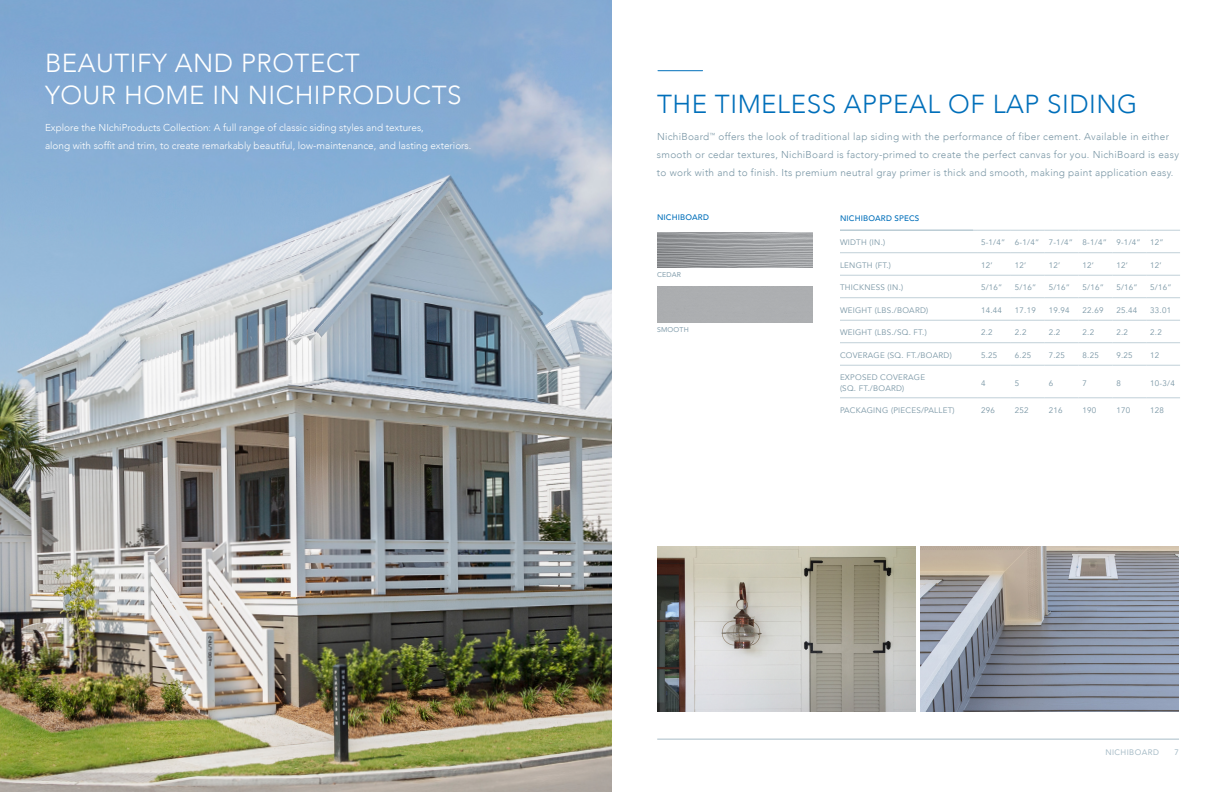
<style>
.page{position:relative;width:1224px;height:792px;background:#fff}
.page>*{position:absolute;margin:0;border:0;box-sizing:border-box;transform-origin:0 0}
.t1{font:300 26px/32px "Avenir";letter-spacing:.02em;color:#fff}
.t2{font:300 26px "Avenir";letter-spacing:.02em;color:#006fba}
.t3{font:300 10px/18px "Avenir";letter-spacing:.03em;color:#7895a4}
.t4{font:300 10px/18px "Avenir";color:#fff}
.t5{font:8px/11px "Avenir";letter-spacing:.03em;color:#7895a4}
.t6{font:500 8px "Avenir";letter-spacing:.02em;color:#006fba}
.t7{font:8px "Avenir";color:#a7bcc7}
.t8{font:7px "Avenir";letter-spacing:.025em;color:#839eac}
</style>
<div class="page">
<hr style="left:657px;top:739px;width:522px;height:1px;background:#a7bcc7">
<img style="left:0;top:0;width:612px;height:792px">
<img style="left:657px;top:546px;width:258px;height:166px">
<img style="left:921px;top:546px;width:258px;height:166px">
<hr style="left:658px;top:70px;width:45px;height:1px;background:#006fba">
<hr style="left:840px;top:230px;width:137px;height:1px;background:#c0d0d8">
<hr style="left:977px;top:230px;width:34px;height:1px;background:#c0d0d8">
<hr style="left:1011px;top:230px;width:34px;height:1px;background:#c0d0d8">
<hr style="left:1045px;top:230px;width:34px;height:1px;background:#c0d0d8">
<hr style="left:1079px;top:230px;width:33px;height:1px;background:#c0d0d8">
<hr style="left:1112px;top:230px;width:34px;height:1px;background:#c0d0d8">
<hr style="left:1146px;top:230px;width:34px;height:1px;background:#c0d0d8">
<hr style="left:840px;top:252px;width:137px;height:1px;background:#c0d0d8">
<hr style="left:977px;top:252px;width:34px;height:1px;background:#c0d0d8">
<hr style="left:1011px;top:252px;width:34px;height:1px;background:#c0d0d8">
<hr style="left:1045px;top:252px;width:34px;height:1px;background:#c0d0d8">
<hr style="left:1079px;top:252px;width:33px;height:1px;background:#c0d0d8">
<hr style="left:1112px;top:252px;width:34px;height:1px;background:#c0d0d8">
<hr style="left:1146px;top:252px;width:34px;height:1px;background:#c0d0d8">
<hr style="left:840px;top:275px;width:137px;height:1px;background:#c0d0d8">
<hr style="left:977px;top:275px;width:34px;height:1px;background:#c0d0d8">
<hr style="left:1011px;top:275px;width:34px;height:1px;background:#c0d0d8">
<hr style="left:1045px;top:275px;width:34px;height:1px;background:#c0d0d8">
<hr style="left:1079px;top:275px;width:33px;height:1px;background:#c0d0d8">
<hr style="left:1112px;top:275px;width:34px;height:1px;background:#c0d0d8">
<hr style="left:1146px;top:275px;width:34px;height:1px;background:#c0d0d8">
<hr style="left:840px;top:297px;width:137px;height:1px;background:#c0d0d8">
<hr style="left:977px;top:297px;width:34px;height:1px;background:#c0d0d8">
<hr style="left:1011px;top:297px;width:34px;height:1px;background:#c0d0d8">
<hr style="left:1045px;top:297px;width:34px;height:1px;background:#c0d0d8">
<hr style="left:1079px;top:297px;width:33px;height:1px;background:#c0d0d8">
<hr style="left:1112px;top:297px;width:34px;height:1px;background:#c0d0d8">
<hr style="left:1146px;top:297px;width:34px;height:1px;background:#c0d0d8">
<hr style="left:840px;top:320px;width:137px;height:1px;background:#c0d0d8">
<hr style="left:977px;top:320px;width:34px;height:1px;background:#c0d0d8">
<hr style="left:1011px;top:320px;width:34px;height:1px;background:#c0d0d8">
<hr style="left:1045px;top:320px;width:34px;height:1px;background:#c0d0d8">
<hr style="left:1079px;top:320px;width:33px;height:1px;background:#c0d0d8">
<hr style="left:1112px;top:320px;width:34px;height:1px;background:#c0d0d8">
<hr style="left:1146px;top:320px;width:34px;height:1px;background:#c0d0d8">
<hr style="left:840px;top:342px;width:137px;height:1px;background:#c0d0d8">
<hr style="left:977px;top:342px;width:34px;height:1px;background:#c0d0d8">
<hr style="left:1011px;top:342px;width:34px;height:1px;background:#c0d0d8">
<hr style="left:1045px;top:342px;width:34px;height:1px;background:#c0d0d8">
<hr style="left:1079px;top:342px;width:33px;height:1px;background:#c0d0d8">
<hr style="left:1112px;top:342px;width:34px;height:1px;background:#c0d0d8">
<hr style="left:1146px;top:342px;width:34px;height:1px;background:#c0d0d8">
<hr style="left:840px;top:365px;width:137px;height:1px;background:#c0d0d8">
<hr style="left:977px;top:365px;width:34px;height:1px;background:#c0d0d8">
<hr style="left:1011px;top:365px;width:34px;height:1px;background:#c0d0d8">
<hr style="left:1045px;top:365px;width:34px;height:1px;background:#c0d0d8">
<hr style="left:1079px;top:365px;width:33px;height:1px;background:#c0d0d8">
<hr style="left:1112px;top:365px;width:34px;height:1px;background:#c0d0d8">
<hr style="left:1146px;top:365px;width:34px;height:1px;background:#c0d0d8">
<hr style="left:840px;top:398px;width:137px;height:1px;background:#c0d0d8">
<hr style="left:977px;top:398px;width:34px;height:1px;background:#c0d0d8">
<hr style="left:1011px;top:398px;width:34px;height:1px;background:#c0d0d8">
<hr style="left:1045px;top:398px;width:34px;height:1px;background:#c0d0d8">
<hr style="left:1079px;top:398px;width:33px;height:1px;background:#c0d0d8">
<hr style="left:1112px;top:398px;width:34px;height:1px;background:#c0d0d8">
<hr style="left:1146px;top:398px;width:34px;height:1px;background:#c0d0d8">
<hr style="left:840px;top:230px;width:133px;height:1px;background:#b3c6d0">
<h1 class="t1" style="left:45px;top:47px;width:418px">BEAUTIFY AND PROTECT<br>YOUR HOME IN NICHIPRODUCTS</h1>
<p class="t4" style="left:45px;top:118px;width:428px">Explore the NIchiProducts Collection: A full range of classic siding styles and textures,<br>along with soffit and trim, to create remarkably beautiful, low-maintenance, and lasting exteriors.</p>
<h1 class="t2" style="left:657px;top:89px;width:482px">THE TIMELESS APPEAL OF LAP SIDING</h1>
<p class="t3" style="left:657px;top:128px;width:523px">NichiBoard<sup>™</sup> offers the look of traditional lap siding with the performance of fiber cement. Available in either smooth or cedar textures, NichiBoard is factory-primed to create the perfect canvas for you. NichiBoard is easy to work with and to finish. Its premium neutral gray primer is thick and smooth, making paint application easy.</p>
<p class="t6" style="left:657px;top:211px;width:53px">NICHIBOARD</p>
<p class="t6" style="left:840px;top:211px;width:81px">NICHIBOARD SPECS</p>
<p class="t5" style="left:840px;top:237px;width:47px">WIDTH (IN.)</p>
<p class="t5" style="left:981px;top:237px;width:184px">5-1/4” 6-1/4” 7-1/4” 8-1/4” 9-1/4” 12”</p>
<p class="t5" style="left:840px;top:260px;width:52px">LENGTH (FT.)</p>
<p class="t5" style="left:981px;top:260px;width:13px">12’</p>
<p class="t5" style="left:1015px;top:260px;width:13px">12’</p>
<p class="t5" style="left:1049px;top:260px;width:13px">12’</p>
<p class="t5" style="left:1083px;top:260px;width:13px">12’</p>
<p class="t5" style="left:1116px;top:260px;width:13px">12’</p>
<p class="t5" style="left:1150px;top:260px;width:13px">12’</p>
<p class="t5" style="left:840px;top:282px;width:65px">THICKNESS (IN.)</p>
<p class="t5" style="left:981px;top:282px;width:23px">5/16”</p>
<p class="t5" style="left:1015px;top:282px;width:23px">5/16”</p>
<p class="t5" style="left:1049px;top:282px;width:23px">5/16”</p>
<p class="t5" style="left:1083px;top:282px;width:23px">5/16”</p>
<p class="t5" style="left:1116px;top:282px;width:23px">5/16”</p>
<p class="t5" style="left:1150px;top:282px;width:23px">5/16”</p>
<p class="t5" style="left:840px;top:305px;width:90px">WEIGHT (LBS./BOARD)</p>
<p class="t5" style="left:981px;top:305px;width:22px">14.44</p>
<p class="t5" style="left:1015px;top:305px;width:22px">17.19</p>
<p class="t5" style="left:1049px;top:305px;width:22px">19.94</p>
<p class="t5" style="left:1083px;top:305px;width:22px">22.69</p>
<p class="t5" style="left:1116px;top:305px;width:22px">25.44</p>
<p class="t5" style="left:1150px;top:305px;width:22px">33.01</p>
<p class="t5" style="left:840px;top:327px;width:88px">WEIGHT (LBS./SQ. FT.)</p>
<p class="t5" style="left:981px;top:327px;width:13px">2.2</p>
<p class="t5" style="left:1015px;top:327px;width:13px">2.2</p>
<p class="t5" style="left:1049px;top:327px;width:13px">2.2</p>
<p class="t5" style="left:1083px;top:327px;width:13px">2.2</p>
<p class="t5" style="left:1116px;top:327px;width:13px">2.2</p>
<p class="t5" style="left:1150px;top:327px;width:13px">2.2</p>
<p class="t5" style="left:840px;top:350px;width:113px">COVERAGE (SQ. FT./BOARD)</p>
<p class="t5" style="left:981px;top:350px;width:18px">5.25</p>
<p class="t5" style="left:1015px;top:350px;width:18px">6.25</p>
<p class="t5" style="left:1049px;top:350px;width:18px">7.25</p>
<p class="t5" style="left:1083px;top:350px;width:18px">8.25</p>
<p class="t5" style="left:1116px;top:350px;width:18px">9.25</p>
<p class="t5" style="left:1150px;top:350px;width:11px">12</p>
<p class="t5" style="left:840px;top:372px;width:87px">EXPOSED COVERAGE (SQ. FT./BOARD)</p>
<p class="t5" style="left:981px;top:377px;width:6px">4</p>
<p class="t5" style="left:1015px;top:377px;width:6px">5</p>
<p class="t5" style="left:1049px;top:377px;width:6px">6</p>
<p class="t5" style="left:1083px;top:377px;width:6px">7</p>
<p class="t5" style="left:1116px;top:377px;width:6px">8</p>
<p class="t5" style="left:1150px;top:377px;width:26px">10-3/4</p>
<p class="t5" style="left:840px;top:405px;width:116px">PACKAGING (PIECES/PALLET)</p>
<p class="t5" style="left:981px;top:405px;width:15px">296</p>
<p class="t5" style="left:1015px;top:405px;width:15px">252</p>
<p class="t5" style="left:1049px;top:405px;width:15px">216</p>
<p class="t5" style="left:1083px;top:405px;width:15px">190</p>
<p class="t5" style="left:1116px;top:405px;width:15px">170</p>
<p class="t5" style="left:1150px;top:405px;width:15px">128</p>
<p class="t8" style="left:657px;top:269px;width:26px">CEDAR</p>
<p class="t8" style="left:657px;top:324px;width:33px">SMOOTH</p>
<p class="t7" style="left:1105px;top:746px;width:12px">NICHI</p>
<p class="t7" style="left:1129px;top:746px;width:13px">BOARD</p>
<p class="t7" style="left:1175px;top:746px;width:6px">7</p>
</div>
